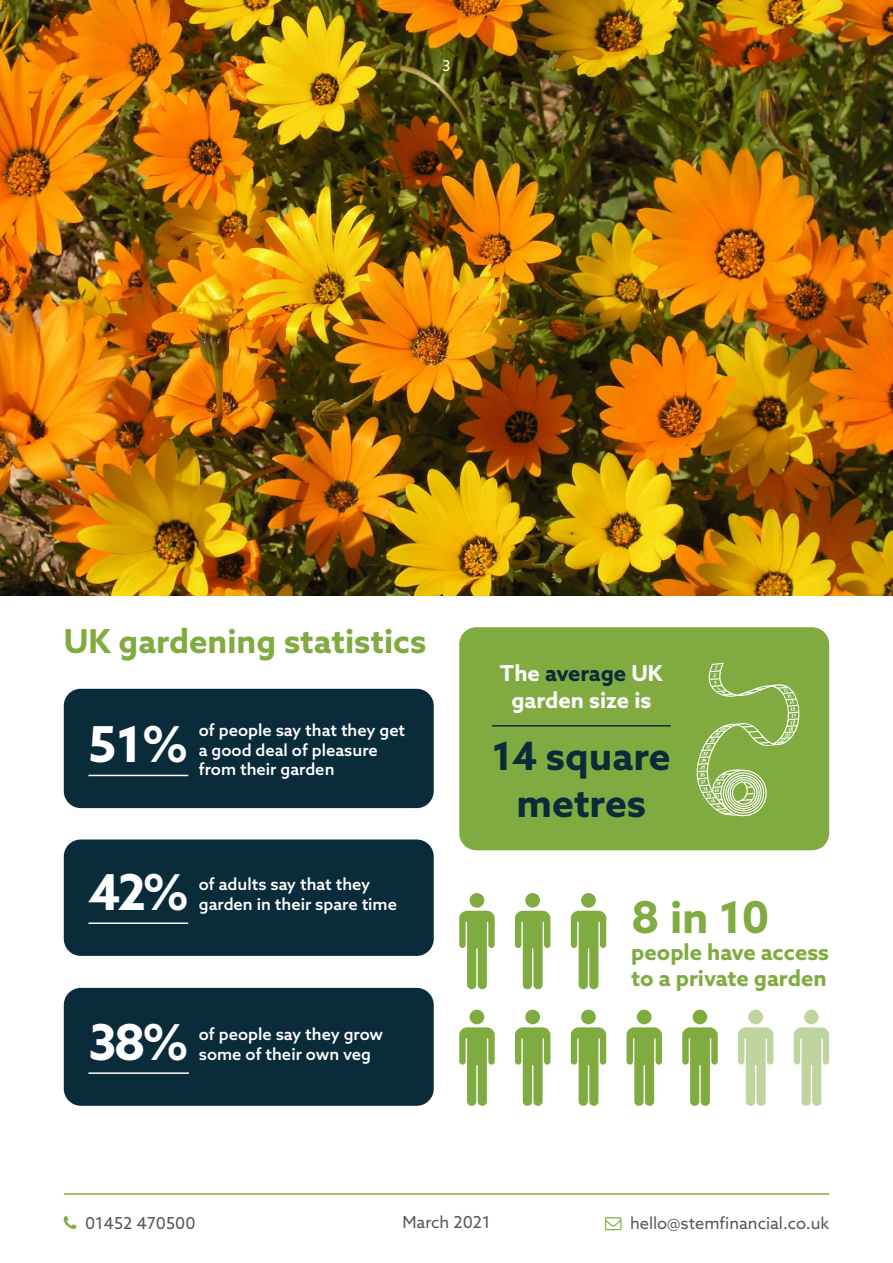
<style>
.page{position:relative;width:893px;height:1263px;background:#fff}
.page>*{position:absolute;margin:0;border:0;box-sizing:border-box;transform-origin:0 0}
.t1{font:700 49.5px "Azo Sans";color:#fff}
.t2{font:700 43.95px "Azo Sans";color:#80ab40}
.t3{font:700 39px/46.8px "Azo Sans";color:#0a2b39;text-align:center}
.t4{font:700 33px "Azo Sans";color:#80ab40}
.t5{font:700 22.05px/26.4px "Azo Sans";color:#80ab40}
.t6{font:700 22.05px/26.4px "Azo Sans";color:#fff;text-align:center}
.t7{font:500 16.5px/19.8px "Azo Sans";color:#fff}
.t8{font:16.5px "Azo Sans";color:#575756}
.t9{font:15px "Azo Sans";color:#fff}
.s1{color:#0a2b39}
</style>
<div class="page">
<div style="left:64px;top:839px;width:370px;height:117px;background:#0a2b39;border-radius:17px"></div>
<div style="left:64px;top:689px;width:370px;height:119px;background:#0a2b39;border-radius:17px"></div>
<div style="left:64px;top:988px;width:370px;height:118px;background:#0a2b39;border-radius:17px"></div>
<img style="left:0;top:0;width:893px;height:595px">
<hr style="left:64px;top:1193px;width:765px;height:2px;background:#80ab40">
<div style="left:470px;top:893px;width:14px;height:15px;background:#80ab40;border-radius:50%"></div>
<svg style="left:459px;top:911px;width:36px;height:78px"></svg>
<div style="left:525px;top:893px;width:15px;height:15px;background:#80ab40;border-radius:50%"></div>
<svg style="left:515px;top:911px;width:35px;height:78px"></svg>
<div style="left:581px;top:893px;width:15px;height:15px;background:#80ab40;border-radius:50%"></div>
<svg style="left:571px;top:911px;width:35px;height:78px"></svg>
<div style="left:693px;top:1010px;width:14px;height:14px;background:#80ab40;border-radius:50%"></div>
<svg style="left:682px;top:1027px;width:36px;height:79px"></svg>
<div style="left:470px;top:1010px;width:14px;height:14px;background:#80ab40;border-radius:50%"></div>
<svg style="left:459px;top:1027px;width:36px;height:79px"></svg>
<div style="left:525px;top:1010px;width:15px;height:14px;background:#80ab40;border-radius:50%"></div>
<svg style="left:515px;top:1027px;width:35px;height:79px"></svg>
<div style="left:581px;top:1010px;width:15px;height:14px;background:#80ab40;border-radius:50%"></div>
<svg style="left:571px;top:1027px;width:35px;height:79px"></svg>
<div style="left:637px;top:1010px;width:14px;height:14px;background:#80ab40;border-radius:50%"></div>
<svg style="left:626px;top:1027px;width:36px;height:79px"></svg>
<div style="left:748px;top:1010px;width:15px;height:14px;background:#bfd59f;border-radius:50%"></div>
<svg style="left:738px;top:1027px;width:35px;height:79px"></svg>
<div style="left:804px;top:1010px;width:15px;height:14px;background:#bfd59f;border-radius:50%"></div>
<svg style="left:794px;top:1027px;width:35px;height:79px"></svg>
<div style="left:459px;top:627px;width:370px;height:223px;background:#80ab40;border-radius:17px"></div>
<svg style="left:696px;top:663px;width:104px;height:154px"></svg>
<hr style="left:492px;top:725px;width:179px;height:1px;background:#0a2b39">
<hr style="left:88px;top:775px;width:100px;height:1px;background:#fff">
<hr style="left:88px;top:922px;width:100px;height:2px;background:#fff">
<hr style="left:88px;top:1072px;width:101px;height:2px;background:#fff">
<p class="t9" style="left:442px;top:56px;width:10px">3</p>
<h3 class="t4" style="left:64px;top:620px;width:364px">UK gardening statistics</h3>
<h1 class="t1" style="left:88px;top:711px;width:101px">51%</h1>
<p class="t7" style="left:199px;top:720px;width:208px">of people say that they get a good deal of pleasure from their garden</p>
<h1 class="t1" style="left:88px;top:859px;width:102px">42%</h1>
<p class="t7" style="left:199px;top:874px;width:200px">of adults say that they garden in their spare time</p>
<h1 class="t1" style="left:88px;top:1009px;width:102px">38%</h1>
<p class="t7" style="left:199px;top:1024px;width:186px">of people say they grow some of their own veg</p>
<h3 class="t6" style="left:500px;top:660px;width:164px">The <span class="s1">average</span> UK garden size is</h3>
<h3 class="t3" style="left:492px;top:732px;width:180px">14 square metres</h3>
<h2 class="t2" style="left:631px;top:888px;width:140px">8 in 10</h2>
<h3 class="t5" style="left:631px;top:938px;width:199px">people have access to a private garden</h3>
<p class="t8" style="left:402px;top:1211px;width:90px">March 2021</p>
<p class="t8" style="left:85px;top:1212px;width:112px">01452 470500</p>
<p class="t8" style="left:630px;top:1212px;width:201px">hello@stemfinancial.co.uk</p>
</div>
